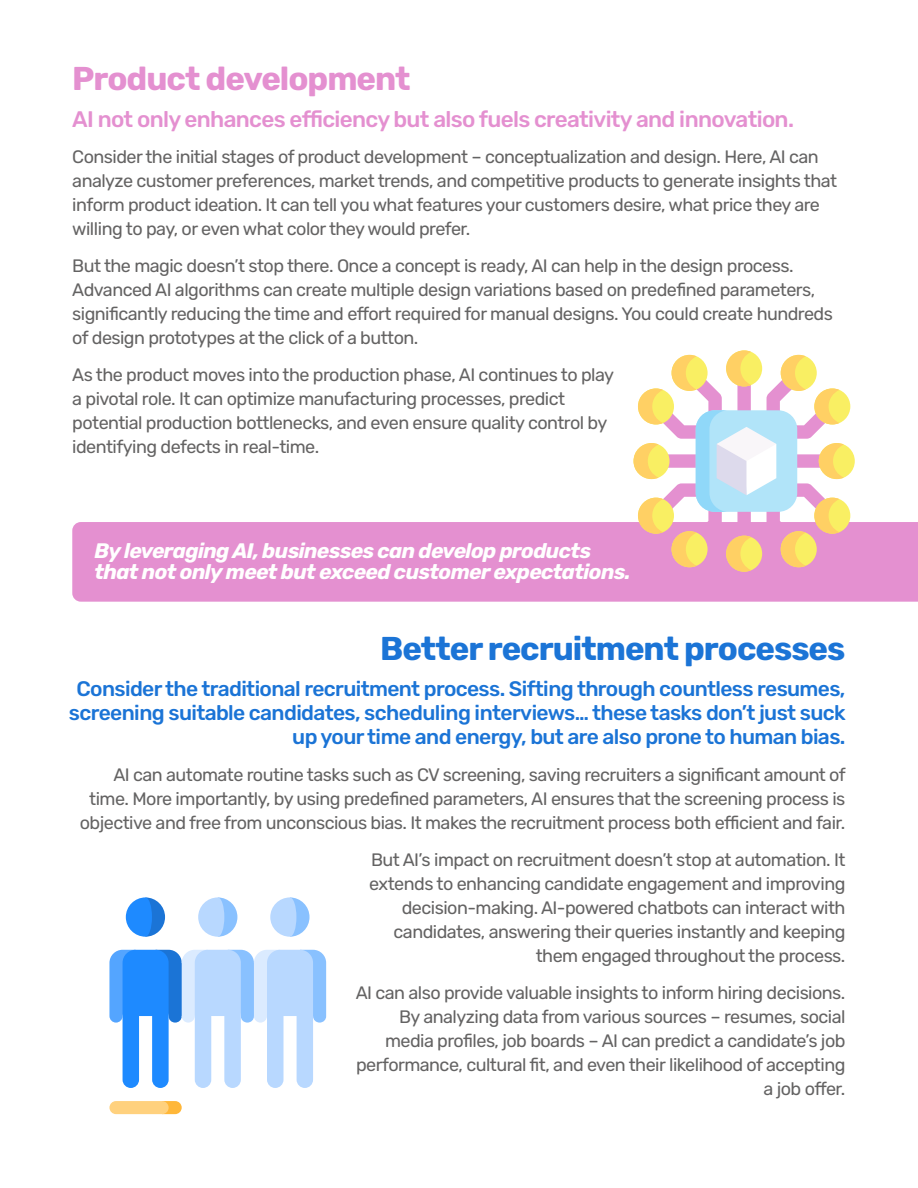
<style>
.page{position:relative;width:918px;height:1188px;background:#fff}
.page>*{position:absolute;margin:0;border:0;box-sizing:border-box;transform-origin:0 0}
.t1{font:700 33px "Rubik";letter-spacing:-.03em;color:#1b74d6}
.t2{font:700 33px "Rubik";letter-spacing:-.03em;color:#e490d0}
.t3{font:500 22.5px "Rubik";letter-spacing:-.03em;color:#e490d0}
.t4{font:500 21px/24px "Rubik";letter-spacing:-.03em;color:#1b74d6;text-align:right}
.t5{font:italic 700 21px/20.9px "Rubik";letter-spacing:-.03em;color:#fff}
.t6{font:18px/24px "Rubik";letter-spacing:-.03em;color:#646363}
</style>
<div class="page">
<div style="left:72px;top:522px;width:846px;height:80px;background:#e490d0"></div>
<div style="left:819px;top:443px;width:36px;height:36px;background:#f9ef63;border-radius:50%"></div>
<div style="left:814px;top:388px;width:36px;height:36px;background:#f9ef63;border-radius:50%"></div>
<div style="left:814px;top:498px;width:36px;height:36px;background:#f9ef63;border-radius:50%"></div>
<svg style="left:634px;top:350px;width:210px;height:222px"></svg>
<svg style="left:109px;top:950px;width:217px;height:138px"></svg>
<svg style="left:126px;top:897px;width:39px;height:40px"></svg>
<svg style="left:270px;top:897px;width:40px;height:40px"></svg>
<svg style="left:198px;top:897px;width:39px;height:40px"></svg>
<svg style="left:165px;top:1101px;width:17px;height:13px"></svg>
<div style="left:109px;top:1101px;width:60px;height:13px;background:#ffd17e;border-radius:7px"></div>
<h1 class="t2" style="left:72px;top:60px;width:340px">Product development</h1>
<p class="t3" style="left:72px;top:106px;width:723px">AI not only enhances efficiency but also fuels creativity and innovation.</p>
<p class="t6" style="left:72px;top:146px;width:766px">Consider the initial stages of product development – conceptualization and design. Here, AI can analyze customer preferences, market trends, and competitive products to generate insights that inform product ideation. It can tell you what features your customers desire, what price they are willing to pay, or even what color they would prefer.</p>
<p class="t6" style="left:72px;top:254px;width:762px">But the magic doesn’t stop there. Once a concept is ready, AI can help in the design process.<br>Advanced AI algorithms can create multiple design variations based on predefined parameters, significantly reducing the time and effort required for manual designs. You could create hundreds of design prototypes at the click of a button.</p>
<p class="t6" style="left:72px;top:363px;width:543px">As the product moves into the production phase, AI continues to play a pivotal role. It can optimize manufacturing processes, predict potential production bottlenecks, and even ensure quality control by identifying defects in real-time.</p>
<p class="t5" style="left:94px;top:541px;width:538px">By leveraging AI, businesses can develop products that not only meet but exceed customer expectations.</p>
<h1 class="t1" style="left:380px;top:630px;width:467px">Better recruitment processes</h1>
<p class="t4" style="left:69px;top:678px;width:778px">Consider the traditional recruitment process. Sifting through countless resumes, screening suitable candidates, scheduling interviews… these tasks don’t just suck up your time and energy, but are also prone to human bias.</p>
<p class="t6" style="left:80px;top:763px;width:768px;text-align:right">AI can automate routine tasks such as CV screening, saving recruiters a significant amount of time. More importantly, by using predefined parameters, AI ensures that the screening process is objective and free from unconscious bias. It makes the recruitment process both efficient and fair.</p>
<p class="t6" style="left:369px;top:848px;width:478px;text-align:right">But AI’s impact on recruitment doesn’t stop at automation. It extends to enhancing candidate engagement and improving decision-making. AI-powered chatbots can interact with candidates, answering their queries instantly and keeping them engaged throughout the process.</p>
<p class="t6" style="left:356px;top:981px;width:491px;text-align:right">AI can also provide valuable insights to inform hiring decisions.<br>By analyzing data from various sources – resumes, social media profiles, job boards – AI can predict a candidate’s job performance, cultural fit, and even their likelihood of accepting a job offer.</p>
</div>
